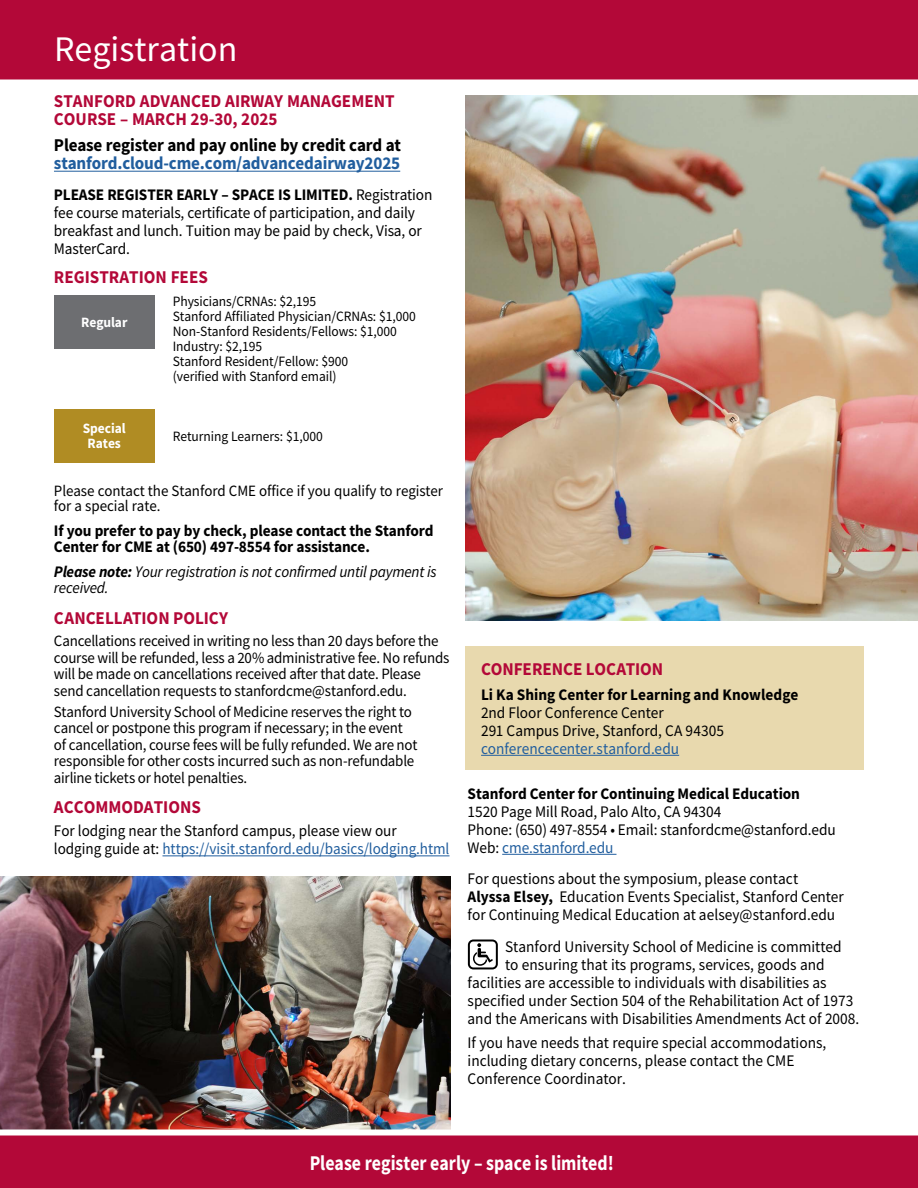
<style>
.page{position:relative;width:918px;height:1188px;background:#fff}
.page>*{position:absolute;margin:0;border:0;box-sizing:border-box;transform-origin:0 0}
.t1{font:36px "Source Sans Pro";color:#fff}
.t2{font:700 21px "Source Sans Pro";color:#fff;scale:.85 1}
.t3{font:700 18px/18px "Source Sans Pro";color:#b30838;scale:.95 1}
.t4{font:700 18px "Source Sans Pro";letter-spacing:-.01em;color:#215e9e;scale:.95 1}
.t5{font:700 18px "Source Sans Pro";letter-spacing:-.01em;color:#000;scale:.95 1}
.t6{font:16.2px/18px "Source Sans Pro";color:#000;scale:.95 1}
.t7{font:700 16.2px/16.5px "Source Sans Pro";letter-spacing:-.005em;color:#000;scale:.95 1}
.t8{font:16.2px/18px "Source Sans Pro";color:#000;scale:.94 1}
.t9{font:italic 16.2px/16.5px "Source Sans Pro";letter-spacing:-.015em;color:#000;scale:.95 1}
.t10{font:16.2px "Source Sans Pro";color:#215e9e;scale:.95 1}
.t11{font:15.75px/16.5px "Source Sans Pro";letter-spacing:-.01em;color:#000;scale:.95 1}
.t12{font:14.25px/15px "Source Sans Pro";letter-spacing:-.005em;color:#000;scale:.95 1}
.t13{font:700 14.25px/15px "Source Sans Pro";letter-spacing:-.005em;color:#fff;text-align:center;scale:.95 1}
.s1{font-weight:700}
.s2{color:#215e9e}
</style>
<div class="page">
<img style="left:0;top:877px;width:450px;height:253px">
<div style="left:465px;top:646px;width:399px;height:123px;background:#e8d9ae"></div>
<hr style="left:54px;top:171px;width:346px;height:1px;background:#215e9e">
<hr style="left:162px;top:855px;width:288px;height:1px;background:#215e9e">
<hr style="left:481px;top:755px;width:198px;height:1px;background:#215e9e">
<hr style="left:502px;top:854px;width:114px;height:1px;background:#215e9e">
<img style="left:465px;top:95px;width:453px;height:526px">
<div style="left:0;top:0;width:918px;height:81px;background:#b30838"></div>
<div style="left:0;top:1134px;width:918px;height:54px;background:#b30838"></div>
<svg style="left:468px;top:940px;width:30px;height:29px"></svg>
<div style="left:0;top:80px;width:918px;height:6px;background:#fff"></div>
<div style="left:0;top:1130px;width:918px;height:6px;background:#fff"></div>
<div style="left:54px;top:295px;width:101px;height:54px;background:#6d6e71"></div>
<div style="left:54px;top:409px;width:101px;height:54px;background:#b08c23"></div>
<h1 class="t1" style="left:54px;top:26px;width:185px">Registration</h1>
<p class="t3" style="left:54px;top:92px;width:360px">STANFORD ADVANCED AIRWAY MANAGEMENT<br>COURSE – MARCH 29-30, 2025</p>
<p class="t5" style="left:54px;top:133px;width:367px">Please register and pay online by credit card at</p>
<p class="t4" style="left:54px;top:151px;width:366px">stanford.cloud-cme.com/advancedairway2025</p>
<p class="t6" style="left:54px;top:185px;width:400px"><span class="s1">PLEASE REGISTER EARLY – SPACE IS LIMITED.</span> Registration fee course materials, certificate of participation, and daily breakfast and lunch. Tuition may be paid by check, Visa, or MasterCard.</p>
<p class="t3" style="left:54px;top:268px;width:164px">REGISTRATION FEES</p>
<p class="t13" style="left:81px;top:315px;width:50px">Regular</p>
<p class="t12" style="left:173px;top:294px;width:257px">Physicians/CRNAs: $2,195<br>Stanford Affiliated Physician/CRNAs: $1,000<br>Non-Stanford Residents/Fellows: $1,000<br>Industry: $2,195<br>Stanford Resident/Fellow: $900<br>(verified with Stanford email)</p>
<p class="t13" style="left:83px;top:421px;width:47px">Special<br>Rates</p>
<p class="t12" style="left:173px;top:429px;width:159px">Returning Learners: $1,000</p>
<p class="t11" style="left:54px;top:483px;width:411px;line-height:15px">Please contact the Stanford CME office if you qualify to register for a special rate.</p>
<p class="t7" style="left:54px;top:522px;width:401px">If you prefer to pay by check, please contact the Stanford<br>Center for CME at (650) 497-8554 for assistance.</p>
<p class="t9" style="left:54px;top:563px;width:404px"><span class="s1">Please note:</span> Your registration is not confirmed until payment is received.</p>
<p class="t3" style="left:54px;top:608px;width:185px">CANCELLATION POLICY</p>
<p class="t11" style="left:54px;top:633px;width:418px">Cancellations received in writing no less than 20 days before the course will be refunded, less a 20% administrative fee. No refunds will be made on cancellations received after that date. Please send cancellation requests to stanfordcme@stanford.edu.</p>
<p class="t11" style="left:54px;top:703px;width:384px">Stanford University School of Medicine reserves the right to cancel or postpone this program if necessary; in the event of cancellation, course fees will be fully refunded. We are not responsible for other costs incurred such as non-refundable airline tickets or hotel penalties.</p>
<p class="t3" style="left:54px;top:798px;width:156px">ACCOMMODATIONS</p>
<p class="t8" style="left:54px;top:822px;width:422px">For lodging near the Stanford campus, please view our<br>lodging guide at: <span class="s2">https://visit.stanford.edu/basics/lodging.html</span></p>
<p class="t3" style="left:481px;top:660px;width:193px">CONFERENCE LOCATION</p>
<p class="t7" style="left:481px;top:686px;width:336px">Li Ka Shing Center for Learning and Knowledge</p>
<p class="t6" style="left:481px;top:703px;width:257px">2nd Floor Conference Center<br>291 Campus Drive, Stanford, CA 94305</p>
<p class="t10" style="left:481px;top:738px;width:210px">conferencecenter.stanford.edu</p>
<p class="t7" style="left:468px;top:785px;width:351px">Stanford Center for Continuing Medical Education</p>
<p class="t6" style="left:468px;top:802px;width:389px">1520 Page Mill Road, Palo Alto, CA 94304<br>Phone: (650) 497-8554 • Email: stanfordcme@stanford.edu<br>Web: <span class="s2">cme.stanford.edu</span></p>
<p class="t6" style="left:468px;top:870px;width:398px">For questions about the symposium, please contact<br><span class="s1">Alyssa Elsey,</span> Education Events Specialist, Stanford Center for Continuing Medical Education at aelsey@stanford.edu</p>
<p class="t6" style="left:505px;top:937px;width:356px">Stanford University School of Medicine is committed</p>
<p class="t6" style="left:505px;top:955px;width:338px">to ensuring that its programs, services, goods and</p>
<p class="t6" style="left:468px;top:973px;width:379px">facilities are accessible to individuals with disabilities as</p>
<p class="t6" style="left:468px;top:991px;width:408px">specified under Section 504 of the Rehabilitation Act of 1973</p>
<p class="t6" style="left:468px;top:1009px;width:414px">and the Americans with Disabilities Amendments Act of 2008.</p>
<p class="t6" style="left:468px;top:1034px;width:379px">If you have needs that require special accommodations, including dietary concerns, please contact the CME<br>Conference Coordinator.</p>
<p class="t2" style="left:310px;top:1149px;width:359px">Please register early – space is limited!</p>
</div>
